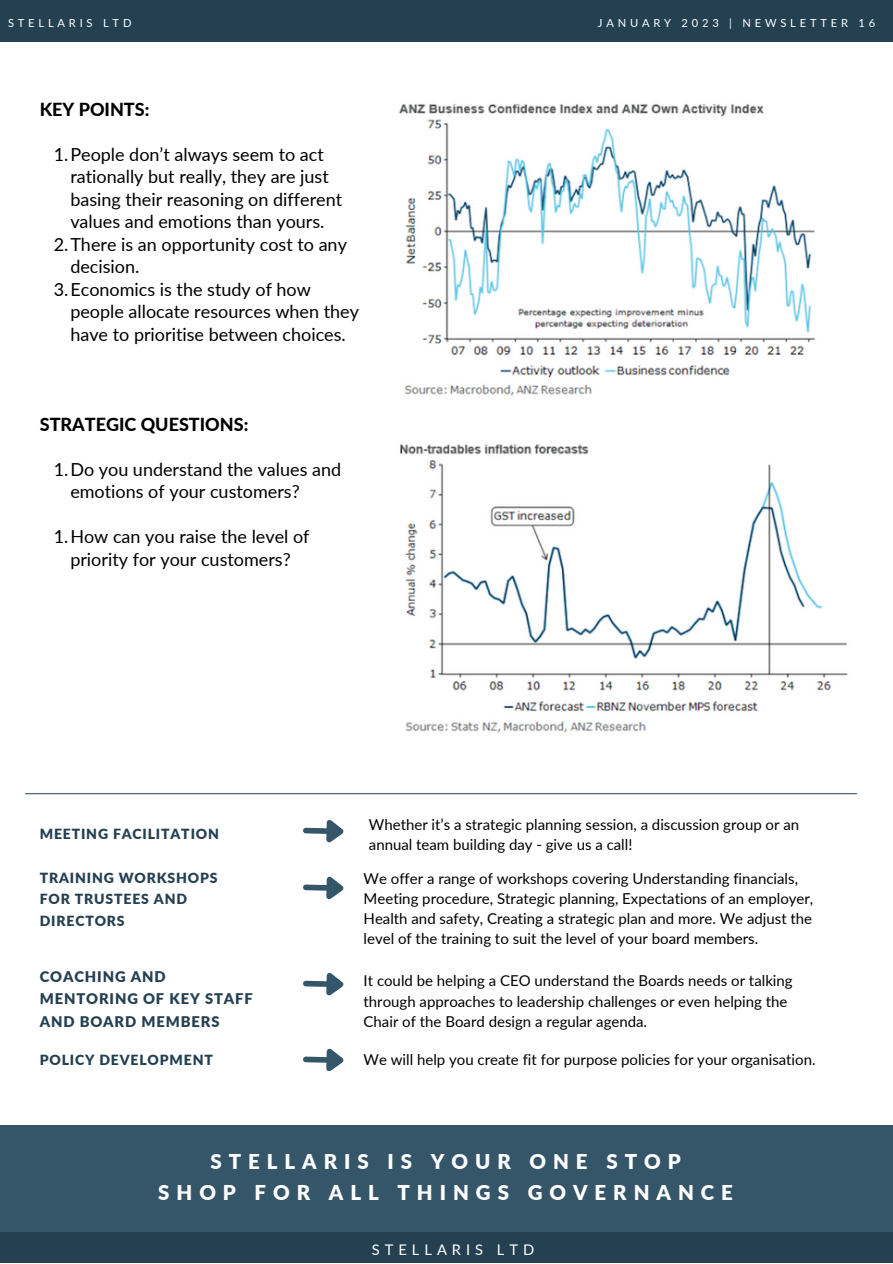
<style>
.page{position:relative;width:893px;height:1264px;background:#fff}
.page>*{position:absolute;margin:0;border:0;box-sizing:border-box;transform-origin:0 0}
.t1{font:900 20.4px/30.9px "Lato";letter-spacing:.34em;color:#fff;text-align:center}
.t2{font:18px/22.5px "Lato";color:#000}
.t3{font:800 18px "Lato";color:#000}
.t4{font:15px/20.2px "Lato";color:#000}
.t5{font:900 14.7px/22.5px "Lato";letter-spacing:.06em;color:#244051}
.t6{font:14.7px "Lato";letter-spacing:.34em;color:#fff}
.t7{font:900 13.95px/21.3px "Lato";letter-spacing:.06em;color:#244051}
.t8{font:11.1px "Lato";letter-spacing:.34em;color:#fff}
</style>
<div class="page">
<div style="left:0;top:0;width:892px;height:42px;background:#244051"></div>
<div style="left:0;top:1231px;width:892px;height:31px;background:#244051"></div>
<div style="left:0;top:1124px;width:892px;height:107px;background:#355569"></div>
<img style="left:399px;top:104px;width:449px;height:629px">
<svg style="left:303px;top:820px;width:41px;height:23px"></svg>
<svg style="left:303px;top:876px;width:41px;height:24px"></svg>
<svg style="left:303px;top:973px;width:41px;height:23px"></svg>
<svg style="left:303px;top:1048px;width:41px;height:24px"></svg>
<hr style="left:26px;top:793px;width:830px;height:1px;background:#355569">
<p class="t8" style="left:8px;top:16px;width:125px">STELLARIS LTD</p>
<p class="t8" style="left:597px;top:16px;width:279px">JANUARY 2023 | NEWSLETTER 16</p>
<p class="t3" style="left:40px;top:98px;width:111px">KEY POINTS:</p>
<p class="t2" style="left:54px;top:143px;width:271px">1.People don’t always seem to act</p>
<p class="t2" style="left:70px;top:165px;width:260px">rationally but really, they are just</p>
<p class="t2" style="left:70px;top:188px;width:273px">basing their reasoning on different</p>
<p class="t2" style="left:70px;top:210px;width:256px">values and emotions than yours.</p>
<p class="t2" style="left:54px;top:233px;width:294px">2.There is an opportunity cost to any</p>
<p class="t2" style="left:70px;top:255px;width:71px">decision.</p>
<p class="t2" style="left:54px;top:277px;width:258px">3.Economics is the study of how</p>
<p class="t2" style="left:70px;top:300px;width:290px">people allocate resources when they</p>
<p class="t2" style="left:70px;top:322px;width:277px">have to prioritise between choices.</p>
<p class="t3" style="left:40px;top:413px;width:210px">STRATEGIC QUESTIONS:</p>
<p class="t2" style="left:70px;top:457px;width:272px;text-indent:-16px">1.Do you understand the values and emotions of your customers?</p>
<p class="t2" style="left:54px;top:525px;width:257px;text-align:center">1.How can you raise the level of priority for your customers?</p>
<p class="t7" style="left:40px;top:823px;width:181px">MEETING FACILITATION</p>
<p class="t4" style="left:369px;top:813px;width:432px">Whether it’s a strategic planning session, a discussion group or an annual team building day - give us a call!</p>
<p class="t4" style="left:363px;top:867px;width:451px">We offer a range of workshops covering Understanding financials, Meeting procedure, Strategic planning, Expectations of an employer, Health and safety, Creating a strategic plan and more. We adjust the level of the training to suit the level of your board members.</p>
<p class="t7" style="left:40px;top:866px;width:179px">TRAINING WORKSHOPS<br>FOR TRUSTEES AND<br>DIRECTORS</p>
<p class="t5" style="left:40px;top:965px;width:214px">COACHING AND<br>MENTORING OF KEY STAFF<br>AND BOARD MEMBERS</p>
<p class="t7" style="left:40px;top:1048px;width:175px">POLICY DEVELOPMENT</p>
<p class="t4" style="left:363px;top:970px;width:430px">It could be helping a CEO understand the Boards needs or talking through approaches to leadership challenges or even helping the<br>Chair of the Board design a regular agenda.</p>
<p class="t4" style="left:363px;top:1049px;width:453px">We will help you create fit for purpose policies for your organisation.</p>
<h1 class="t1" style="left:158px;top:1145px;width:576px">STELLARIS IS YOUR ONE STOP<br>SHOP FOR ALL THINGS GOVERNANCE</h1>
<p class="t6" style="left:372px;top:1240px;width:164px">STELLARIS LTD</p>
</div>
